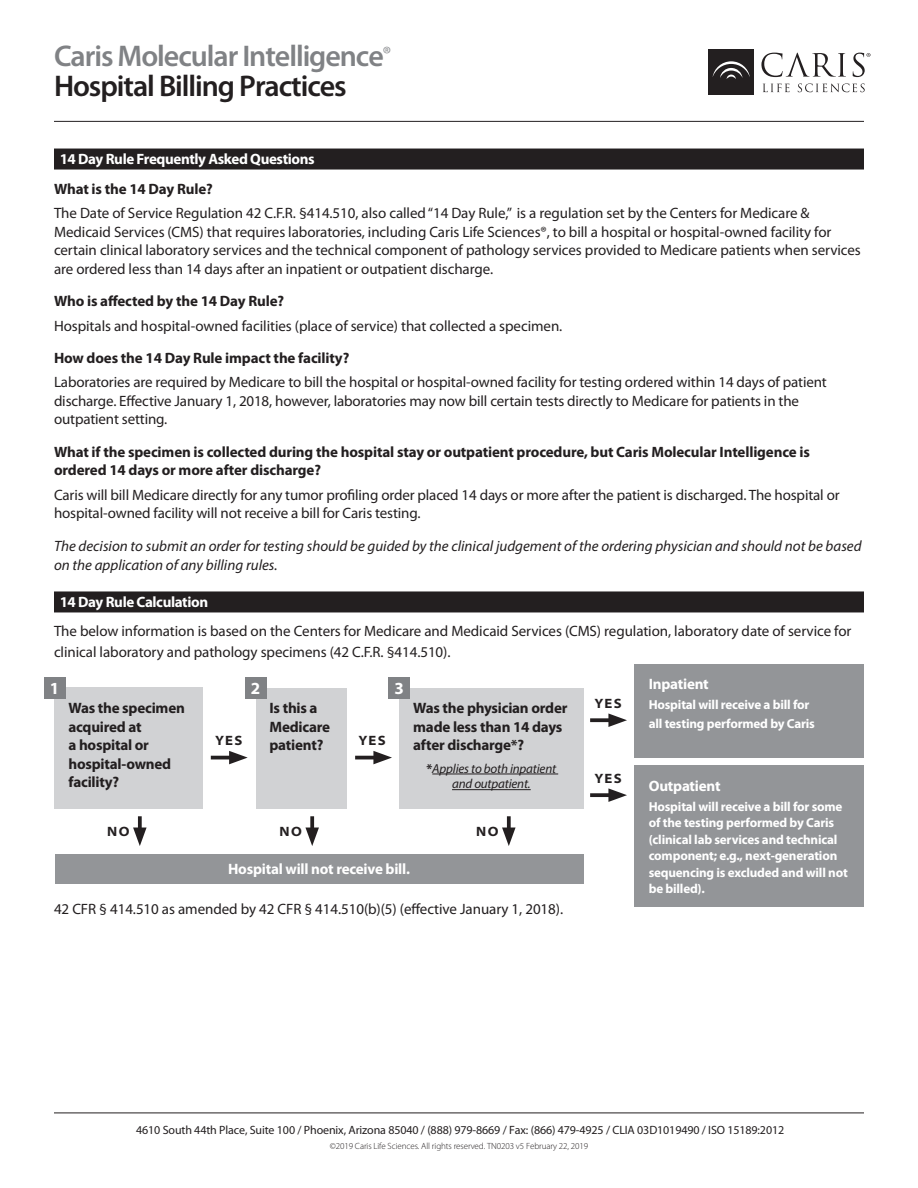
<style>
.page{position:relative;width:918px;height:1188px;background:#fff}
.page>*{position:absolute;margin:0;border:0;box-sizing:border-box;transform-origin:0 0}
.t1{font:600 30px/30px "Myriad Pro";letter-spacing:-.035em;color:#808285}
.t2{font:700 16.95px "Myriad Pro";color:#fff}
.Body{font:15px/18.8px "Myriad Pro";letter-spacing:-.005em;color:#231f20}
.Body-2{font:700 15px/18.6px "Myriad Pro";letter-spacing:-.01em;color:#231f20}
.Body_Copy{font:italic 15px/19.5px "Myriad Pro";color:#231f20}
.Heads{font:700 15px "Myriad Pro";letter-spacing:-.025em;color:#fff}
.Body-3{font:700 15px "Myriad Pro";letter-spacing:-.015em;color:#fff}
.Subhead{font:700 semi-expanded 13.5px "Myriad Pro";letter-spacing:.1em;color:#231f20}
.Body-4{font:700 13.05px/16.5px "Myriad Pro";letter-spacing:-.015em;color:#fff}
.Body-5{font:italic 13.05px "Myriad Pro";letter-spacing:-.015em;color:#231f20}
.t3{font:12px "Myriad Pro";letter-spacing:-.01em;color:#231f20}
.t4{font:300 9px "Myriad Pro";letter-spacing:-.01em;color:#231f20}
.s1{font-weight:300;font-size:21px}
.s2{color:#231f20}
.s3{font-weight:700;font-style:normal}
</style>
<div class="page">
<hr style="left:54px;top:121px;width:810px;height:1px;background:#231f20">
<div style="left:54px;top:149px;width:810px;height:21px;background:#231f20"></div>
<div style="left:54px;top:591px;width:810px;height:21px;background:#231f20"></div>
<svg style="left:763px;top:84px;width:27px;height:8px"></svg>
<svg style="left:798px;top:83px;width:67px;height:9px"></svg>
<svg style="left:761px;top:53px;width:85px;height:24px"></svg>
<div style="left:708px;top:50px;width:46px;height:45px;background:#231f20"></div>
<svg style="left:713px;top:61px;width:37px;height:18px"></svg>
<svg style="left:853px;top:53px;width:17px;height:24px"></svg>
<hr style="left:54px;top:1113px;width:810px;height:1px;background:#231f20">
<div style="left:635px;top:664px;width:229px;height:93px;background:#939598"></div>
<div style="left:635px;top:766px;width:229px;height:141px;background:#939598"></div>
<div style="left:55px;top:688px;width:148px;height:121px;background:#d1d2d4"></div>
<div style="left:44px;top:677px;width:21px;height:21px;background:#808285"></div>
<div style="left:55px;top:854px;width:528px;height:29px;background:#939598"></div>
<div style="left:256px;top:688px;width:90px;height:121px;background:#d1d2d4"></div>
<div style="left:245px;top:677px;width:21px;height:21px;background:#808285"></div>
<div style="left:399px;top:688px;width:184px;height:121px;background:#d1d2d4"></div>
<hr style="left:432px;top:774px;width:126px;height:1px;background:#231f20">
<hr style="left:452px;top:789px;width:79px;height:1px;background:#231f20">
<div style="left:389px;top:677px;width:21px;height:21px;background:#808285"></div>
<svg style="left:138px;top:816px;width:4px;height:12px"></svg>
<svg style="left:133px;top:828px;width:14px;height:18px"></svg>
<svg style="left:310px;top:816px;width:4px;height:12px"></svg>
<svg style="left:305px;top:828px;width:14px;height:18px"></svg>
<svg style="left:507px;top:816px;width:4px;height:12px"></svg>
<svg style="left:502px;top:828px;width:14px;height:18px"></svg>
<hr style="left:211px;top:756px;width:25px;height:3px;background:#231f20">
<svg style="left:229px;top:751px;width:19px;height:13px"></svg>
<hr style="left:355px;top:756px;width:26px;height:3px;background:#231f20">
<svg style="left:373px;top:751px;width:19px;height:13px"></svg>
<svg style="left:590px;top:718px;width:18px;height:4px"></svg>
<svg style="left:608px;top:713px;width:19px;height:14px"></svg>
<svg style="left:590px;top:793px;width:18px;height:4px"></svg>
<svg style="left:608px;top:788px;width:19px;height:14px"></svg>
<p class="t1" style="left:54px;top:40px;width:339px">Caris Molecular Intelligence<span class="s1">®<br></span><span class="s2">Hospital Billing Practices</span></p>
<p class="Heads" style="left:60px;top:149px;width:257px">14 Day Rule Frequently Asked Questions</p>
<p class="Body-2" style="left:54px;top:179px;width:160px">What is the 14 Day Rule?</p>
<p class="Body" style="left:54px;top:203px;width:808px">The Date of Service Regulation 42 C.F.R. §414.510, also called “14 Day Rule,” is a regulation set by the Centers for Medicare &amp; Medicaid Services (CMS) that requires laboratories, including Caris Life Sciences®, to bill a hospital or hospital-owned facility for certain clinical laboratory services and the technical component of pathology services provided to Medicare patients when services are ordered less than 14 days after an inpatient or outpatient discharge.</p>
<p class="Body-2" style="left:54px;top:292px;width:232px">Who is affected by the 14 Day Rule?</p>
<p class="Body" style="left:54px;top:316px;width:510px">Hospitals and hospital-owned facilities (place of service) that collected a specimen.</p>
<p class="Body-2" style="left:54px;top:348px;width:297px">How does the 14 Day Rule impact the facility?</p>
<p class="Body" style="left:54px;top:372px;width:774px">Laboratories are required by Medicare to bill the hospital or hospital-owned facility for testing ordered within 14 days of patient discharge. Effective January 1, 2018, however, laboratories may now bill certain tests directly to Medicare for patients in the outpatient setting.</p>
<p class="Body-2" style="left:54px;top:442px;width:757px">What if the specimen is collected during the hospital stay or outpatient procedure, but Caris Molecular Intelligence is ordered 14 days or more after discharge?</p>
<p class="Body" style="left:54px;top:485px;width:787px">Caris will bill Medicare directly for any tumor profiling order placed 14 days or more after the patient is discharged. The hospital or hospital-owned facility will not receive a bill for Caris testing.</p>
<p class="Body_Copy" style="left:54px;top:536px;width:809px">The decision to submit an order for testing should be guided by the clinical judgement of the ordering physician and should not be based on the application of any billing rules.</p>
<p class="Heads" style="left:60px;top:592px;width:150px">14 Day Rule Calculation</p>
<p class="Body" style="left:54px;top:621px;width:799px;line-height:21px">The below information is based on the Centers for Medicare and Medicaid Services (CMS) regulation, laboratory date of service for clinical laboratory and pathology specimens (42 C.F.R. §414.510).</p>
<p class="t2" style="left:50px;top:677px;width:11px">1</p>
<p class="Body-2" style="left:68px;top:698px;width:118px">Was the specimen acquired at<br>a hospital or hospital-owned facility?</p>
<p class="t2" style="left:251px;top:677px;width:11px">2</p>
<p class="Body-2" style="left:270px;top:698px;width:62px">Is this a<br>Medicare patient?</p>
<p class="Subhead" style="left:215px;top:733px;width:29px">YES</p>
<p class="Subhead" style="left:358px;top:733px;width:29px">YES</p>
<p class="t2" style="left:395px;top:677px;width:11px">3</p>
<p class="Body-2" style="left:413px;top:698px;width:156px">Was the physician order made less than 14 days after discharge*?</p>
<p class="Body-5" style="left:427px;top:760px;width:131px"><span class="s3">*</span>Applies to both inpatient</p>
<p class="Body-5" style="left:452px;top:776px;width:80px">and outpatient.</p>
<p class="Subhead" style="left:107px;top:824px;width:24px">NO</p>
<p class="Subhead" style="left:280px;top:824px;width:24px">NO</p>
<p class="Subhead" style="left:476px;top:824px;width:24px">NO</p>
<p class="Body-3" style="left:228px;top:859px;width:183px">Hospital will not receive bill.</p>
<p class="Body" style="left:54px;top:899px;width:511px">42 CFR § 414.510 as amended by 42 CFR § 414.510(b)(5) (effective January 1, 2018).</p>
<p class="Subhead" style="left:594px;top:696px;width:29px">YES</p>
<p class="Subhead" style="left:594px;top:771px;width:29px">YES</p>
<p class="Body-3" style="left:649px;top:674px;width:62px">Inpatient</p>
<p class="Body-4" style="left:649px;top:694px;width:168px;line-height:19.5px">Hospital will receive a bill for all testing performed by Caris</p>
<p class="Body-3" style="left:649px;top:776px;width:73px">Outpatient</p>
<p class="Body-4" style="left:649px;top:798px;width:201px">Hospital will receive a bill for some of the testing performed by Caris (clinical lab services and technical component; e.g., next-generation sequencing is excluded and will not be billed).</p>
<p class="t3" style="left:136px;top:1122px;width:650px">4610 South 44th Place, Suite 100 / Phoenix, Arizona 85040 / (888) 979-8669 / Fax: (866) 479-4925 / CLIA 03D1019490 / ISO 15189:2012</p>
<p class="t4" style="left:330px;top:1140px;width:260px">©2019 Caris Life Sciences. All rights reserved. TN0203 v5 February 22, 2019</p>
</div>
